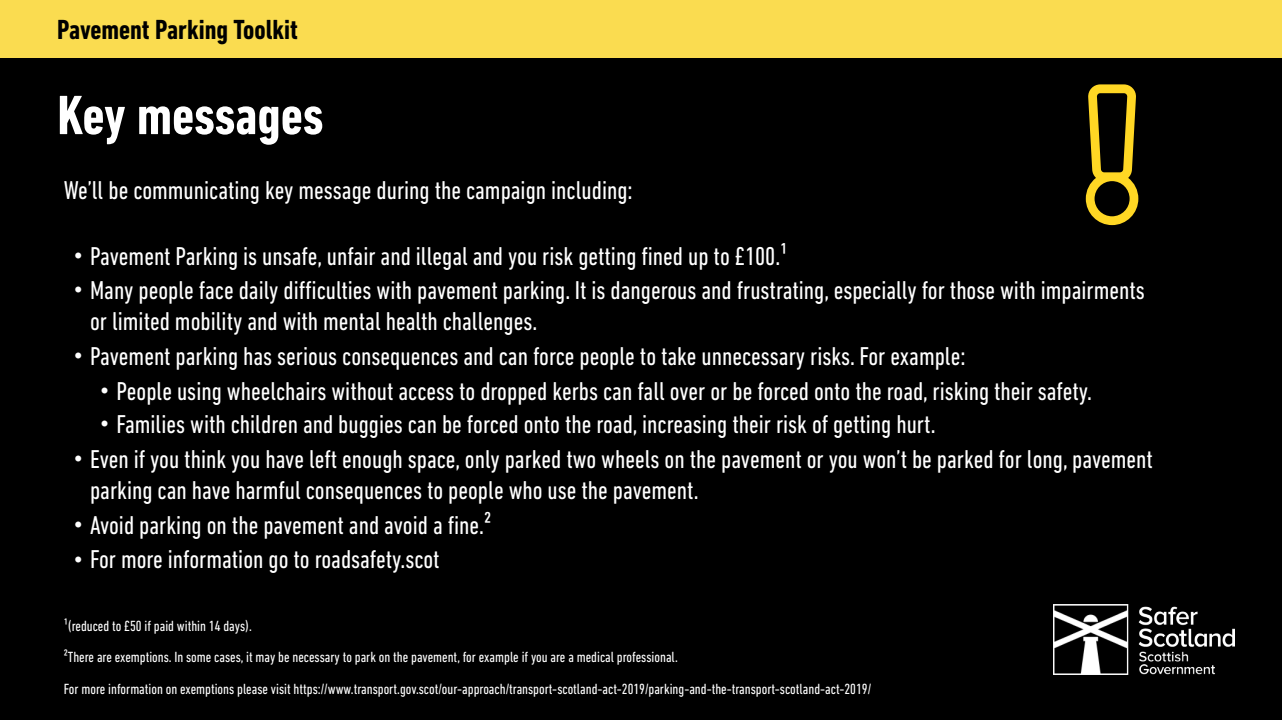
<style>
.page{position:relative;width:1282px;height:720px;background:#fff}
.page>*{position:absolute;margin:0;border:0;box-sizing:border-box;transform-origin:0 0}
.t1{font:700 condensed 56.25px "DIN Next LT Pro";color:#fff}
.t2{font:700 condensed 28.12px "DIN Next LT Pro";color:#000}
.t3{font:condensed 26.25px/34.8px "DIN Next LT Pro";color:#fff}
.t4{font:23.62px "Arial";color:#fff}
.t5{font:condensed 15px/31.4px "DIN Next LT Pro";color:#fff}
.s1{font-family:"Arial";font-stretch:normal;font-size:23.62px}
</style>
<div class="page">
<div style="left:0;top:0;width:1281px;height:720px;background:#000"></div>
<div style="left:0;top:0;width:1281px;height:58px;background:#fadc50"></div>
<img style="left:1053px;top:605px;width:180px;height:69px">
<svg style="left:1085px;top:84px;width:53px;height:141px"></svg>
<p class="t2" style="left:57px;top:18px;width:242px">Pavement Parking Toolkit</p>
<h1 class="t1" style="left:57px;top:92px;width:268px">Key messages</h1>
<p class="t3" style="left:64px;top:175px;width:570px">We’ll be communicating key message during the campaign including:</p>
<p class="t3" style="left:90px;top:241px;width:1056px;text-indent:-16px"><span class="s1">•</span> Pavement Parking is unsafe, unfair and illegal and you risk getting fined up to £100.¹<br>Many people face daily difficulties with pavement parking. It is dangerous and frustrating, especially for those with impairments</p>
<p class="t3" style="left:90px;top:306px;width:448px">or limited mobility and with mental health challenges.</p>
<p class="t4" style="left:74px;top:277px;width:10px">•</p>
<p class="t3" style="left:74px;top:341px;width:892px"><span class="s1">•</span> Pavement parking has serious consequences and can force people to take unnecessary risks. For example:</p>
<p class="t3" style="left:101px;top:376px;width:992px"><span class="s1">•</span> People using wheelchairs without access to dropped kerbs can fall over or be forced onto the road, risking their safety.</p>
<p class="t3" style="left:90px;top:409px;width:1064px;text-indent:10px"><span class="s1">•</span> Families with children and buggies can be forced onto the road, increasing their risk of getting hurt.<br>Even if you think you have left enough space, only parked two wheels on the pavement or you won’t be parked for long, pavement</p>
<p class="t3" style="left:90px;top:475px;width:610px">parking can have harmful consequences to people who use the pavement.</p>
<p class="t4" style="left:74px;top:446px;width:10px">•</p>
<p class="t3" style="left:74px;top:510px;width:418px"><span class="s1">•</span> Avoid parking on the pavement and avoid a fine.²</p>
<p class="t3" style="left:74px;top:544px;width:367px"><span class="s1">•</span> For more information go to roadsafety.scot</p>
<p class="t5" style="left:64px;top:612px;width:808px">¹(reduced to £50 if paid within 14 days).<br>²There are exemptions. In some cases, it may be necessary to park on the pavement, for example if you are a medical professional.<br>For more information on exemptions please visit https://www.transport.gov.scot/our-approach/transport-scotland-act-2019/parking-and-the-transport-scotland-act-2019/</p>
</div>
